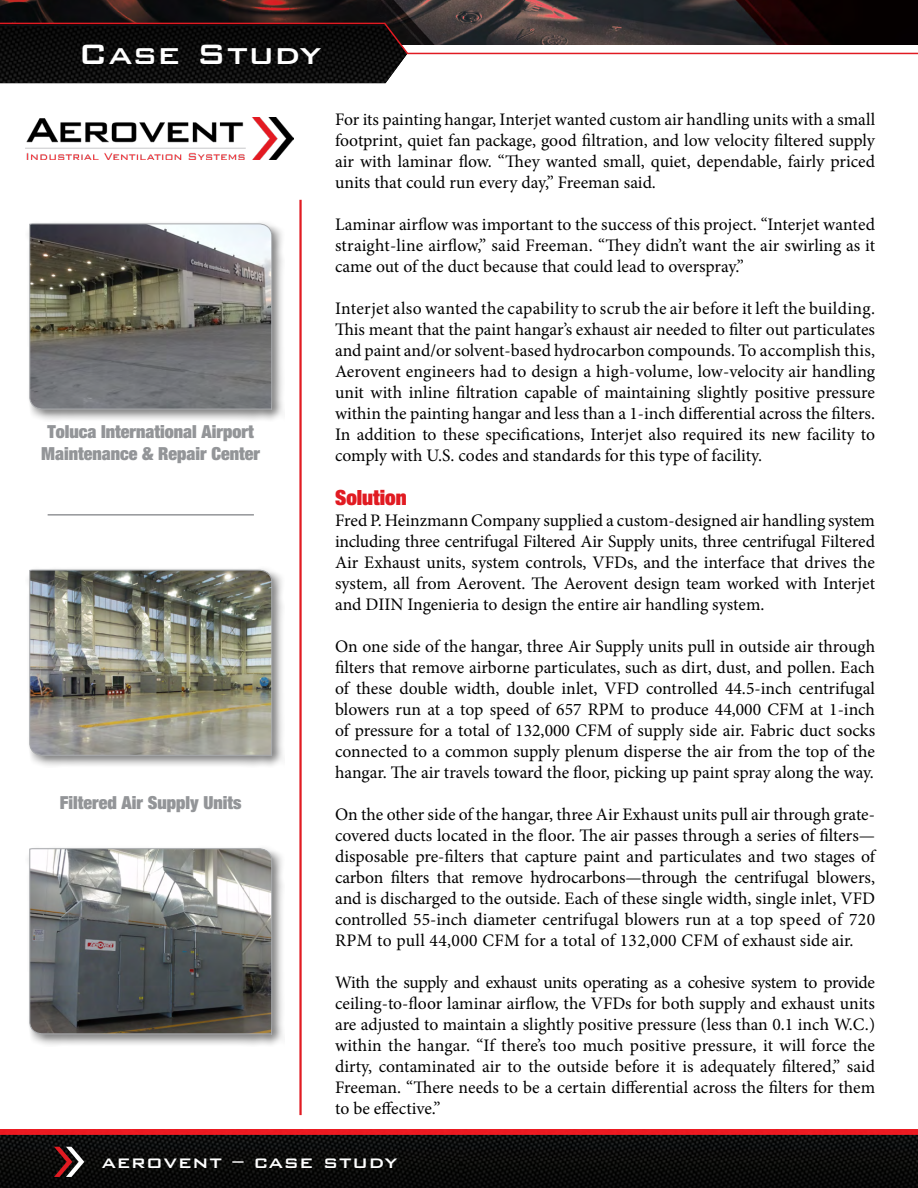
<style>
.page{position:relative;width:918px;height:1188px;background:#fff}
.page>*{position:absolute;margin:0;border:0;box-sizing:border-box;transform-origin:0 0}
.t1{font:500 37.5px "Bank Gothic BT";color:#fff}
.t2{font:500 22.5px "Bank Gothic BT";letter-spacing:.03em;color:#fff}
.t3{font:900 expanded 21px "Helvetica Neue";color:#e11b22}
.t4{font:900 expanded 18px/22.5px "Helvetica Neue";color:#939598;text-align:center}
.t5{font:17.7px/21px "Minion Pro";color:#000;text-align:justify}
</style>
<div class="page">
<img style="left:0;top:0;width:918px;height:22px">
<svg style="left:0;top:22px;width:918px;height:61px"></svg>
<img style="left:0;top:1130px;width:918px;height:58px">
<svg style="left:54px;top:1147px;width:30px;height:30px"></svg>
<hr style="left:299px;top:200px;width:3px;height:915px;background:#e11b22">
<div style="left:26px;top:845px;width:259px;height:202px;background:#000;opacity:.51"></div>
<svg style="left:29px;top:848px;width:243px;height:187px;background:#737575"></svg>
<div style="left:26px;top:220px;width:259px;height:202px;background:#000;opacity:.51"></div>
<svg style="left:29px;top:223px;width:243px;height:188px;background:#74736f"></svg>
<div style="left:26px;top:566px;width:259px;height:202px;background:#000;opacity:.51"></div>
<img style="left:29px;top:569px;width:243px;height:188px">
<hr style="left:48px;top:514px;width:206px;height:2px;background:#939598">
<img style="left:25px;top:118px;width:269px;height:42px">
<h1 class="t1" style="left:78px;top:34px;width:245px">Case Study</h1>
<p class="t4" style="left:41px;top:420px;width:220px">Toluca International Airport<br>Maintenance &amp; Repair Center</p>
<p class="t4" style="left:60px;top:791px;width:183px">Filtered Air Supply Units</p>
<p class="t5" style="left:335px;top:109px;width:542px">For its painting hangar, Interjet wanted custom air handling units with a small footprint, quiet fan package, good filtration, and low velocity filtered supply air with laminar flow. “They wanted small, quiet, dependable, fairly priced units that could run every day,” Freeman said.</p>
<p class="t5" style="left:335px;top:214px;width:542px">Laminar airflow was important to the success of this project. “Interjet wanted straight-line airflow,” said Freeman. “They didn’t want the air swirling as it came out of the duct because that could lead to overspray.”</p>
<p class="t5" style="left:335px;top:298px;width:542px">Interjet also wanted the capability to scrub the air before it left the building.<br>This meant that the paint hangar’s exhaust air needed to filter out particulates and paint and/or solvent-based hydrocarbon compounds. To accomplish this, Aerovent engineers had to design a high-volume, low-velocity air handling unit with inline filtration capable of maintaining slightly positive pressure within the painting hangar and less than a 1-inch differential across the filters.<br>In addition to these specifications, Interjet also required its new facility to comply with U.S. codes and standards for this type of facility.</p>
<p class="t3" style="left:335px;top:484px;width:73px">Solution</p>
<p class="t5" style="left:335px;top:510px;width:542px">Fred P. Heinzmann Company supplied a custom-designed air handling system including three centrifugal Filtered Air Supply units, three centrifugal Filtered Air Exhaust units, system controls, VFDs, and the interface that drives the system, all from Aerovent. The Aerovent design team worked with Interjet and DIIN Ingenieria to design the entire air handling system.</p>
<p class="t5" style="left:335px;top:636px;width:542px">On one side of the hangar, three Air Supply units pull in outside air through filters that remove airborne particulates, such as dirt, dust, and pollen. Each of these double width, double inlet, VFD controlled 44.5-inch centrifugal blowers run at a top speed of 657 RPM to produce 44,000 CFM at 1-inch of pressure for a total of 132,000 CFM of supply side air. Fabric duct socks connected to a common supply plenum disperse the air from the top of the hangar. The air travels toward the floor, picking up paint spray along the way.</p>
<p class="t5" style="left:335px;top:804px;width:542px">On the other side of the hangar, three Air Exhaust units pull air through grate&shy;covered ducts located in the floor. The air passes through a series of filters— disposable pre-filters that capture paint and particulates and two stages of carbon filters that remove hydrocarbons—through the centrifugal blowers, and is discharged to the outside. Each of these single width, single inlet, VFD controlled 55-inch diameter centrifugal blowers run at a top speed of 720<br>RPM to pull 44,000 CFM for a total of 132,000 CFM of exhaust side air.</p>
<p class="t5" style="left:335px;top:972px;width:542px">With the supply and exhaust units operating as a cohesive system to provide ceiling-to-floor laminar airflow, the VFDs for both supply and exhaust units are adjusted to maintain a slightly positive pressure (less than 0.1 inch W.C.) within the hangar. “If there’s too much positive pressure, it will force the dirty, contaminated air to the outside before it is adequately filtered,” said Freeman. “There needs to be a certain differential across the filters for them to be effective.”</p>
<p class="t2" style="left:102px;top:1149px;width:298px">aerovent – case study</p>
</div>
